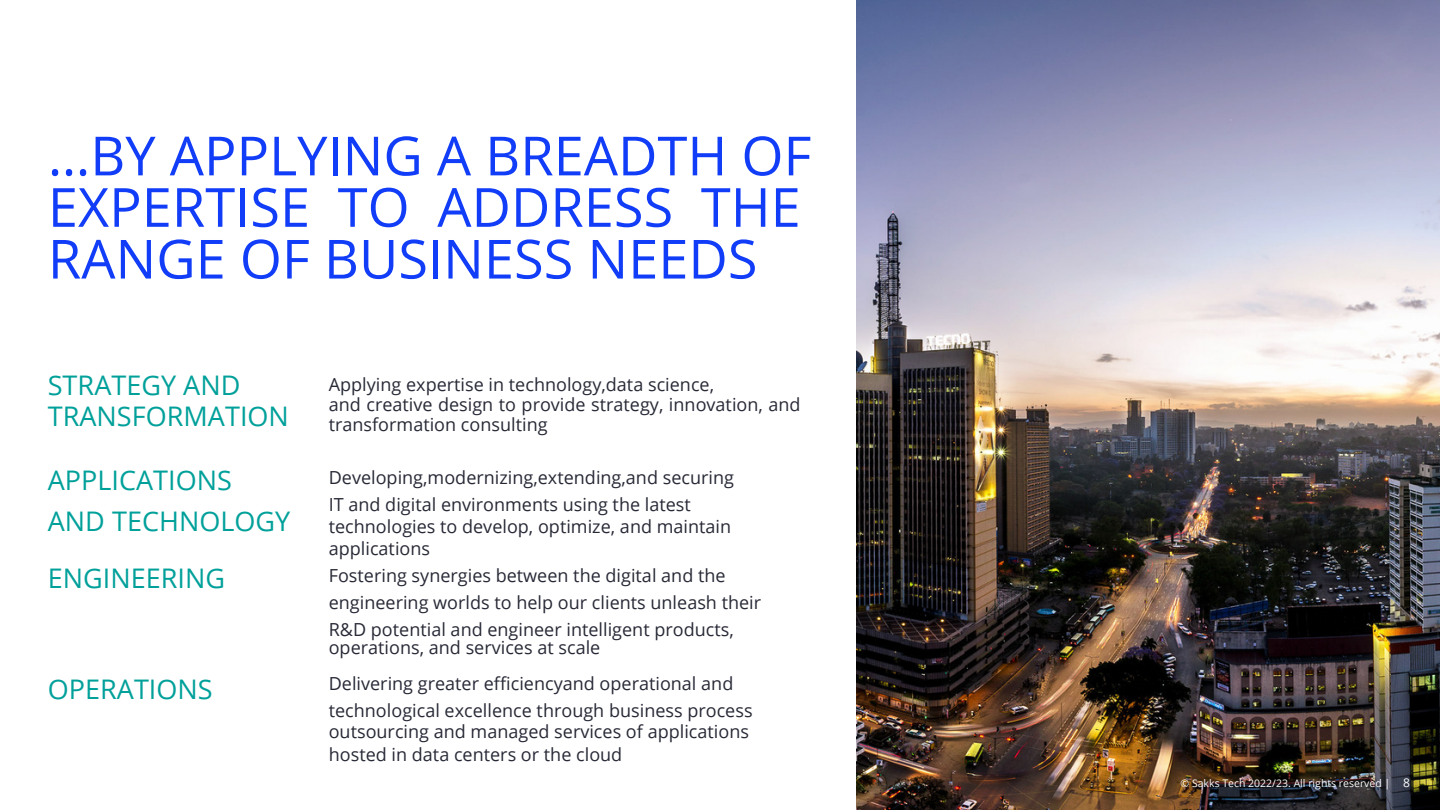
<style>
.page{position:relative;width:1440px;height:810px;background:#fff}
.page>*{position:absolute;margin:0;border:0;box-sizing:border-box;transform-origin:0 0}
.t1{font:54px/51.6px "Open Sans";color:#113df8}
.t2{font:27px/31.5px "Open Sans";color:#00a09a}
.t3{font:18px/27px "Open Sans";color:#272936}
.t4{font:10.5px "Open Sans";color:#fff}
.s1{font-size:12px}
</style>
<div class="page">
<img style="left:857px;top:0;width:583px;height:810px">
<h1 class="t1" style="left:48px;top:129px;width:765px">…BY APPLYING A BREADTH OF<br>EXPERTISE TO ADDRESS THE<br>RANGE OF BUSINESS NEEDS</h1>
<h2 class="t2" style="left:48px;top:369px;width:243px">STRATEGY AND<br>TRANSFORMATION</h2>
<h2 class="t2" style="left:48px;top:460px;width:244px;line-height:40.5px">APPLICATIONS<br>AND TECHNOLOGY</h2>
<h2 class="t2" style="left:48px;top:562px;width:179px">ENGINEERING</h2>
<h2 class="t2" style="left:48px;top:673px;width:166px">OPERATIONS</h2>
<p class="t3" style="left:329px;top:374px;width:473px;line-height:20.2px">Applying expertise in technology,data science,<br>and creative design to provide strategy, innovation, and transformation consulting</p>
<p class="t3" style="left:329px;top:464px;width:407px">Developing,modernizing,extending,and securing<br>IT and digital environments using the latest</p>
<p class="t3" style="left:329px;top:514px;width:404px;line-height:22.5px">technologies to develop, optimize, and maintain applications</p>
<p class="t3" style="left:329px;top:562px;width:434px">Fostering synergies between the digital and the engineering worlds to help our clients unleash their<br>R&amp;D potential and engineer intelligent products,</p>
<p class="t3" style="left:329px;top:629px;width:406px;line-height:36px">operations, and services at scale<br>Delivering greater efficiencyand operational and</p>
<p class="t3" style="left:329px;top:699px;width:425px;line-height:21.9px">technological excellence through business process outsourcing and managed services of applications hosted in data centers or the cloud</p>
<p class="t4" style="left:1181px;top:776px;width:231px">© Sakks Tech 2022/23. All rights reserved | <span class="s1">8</span></p>
</div>
